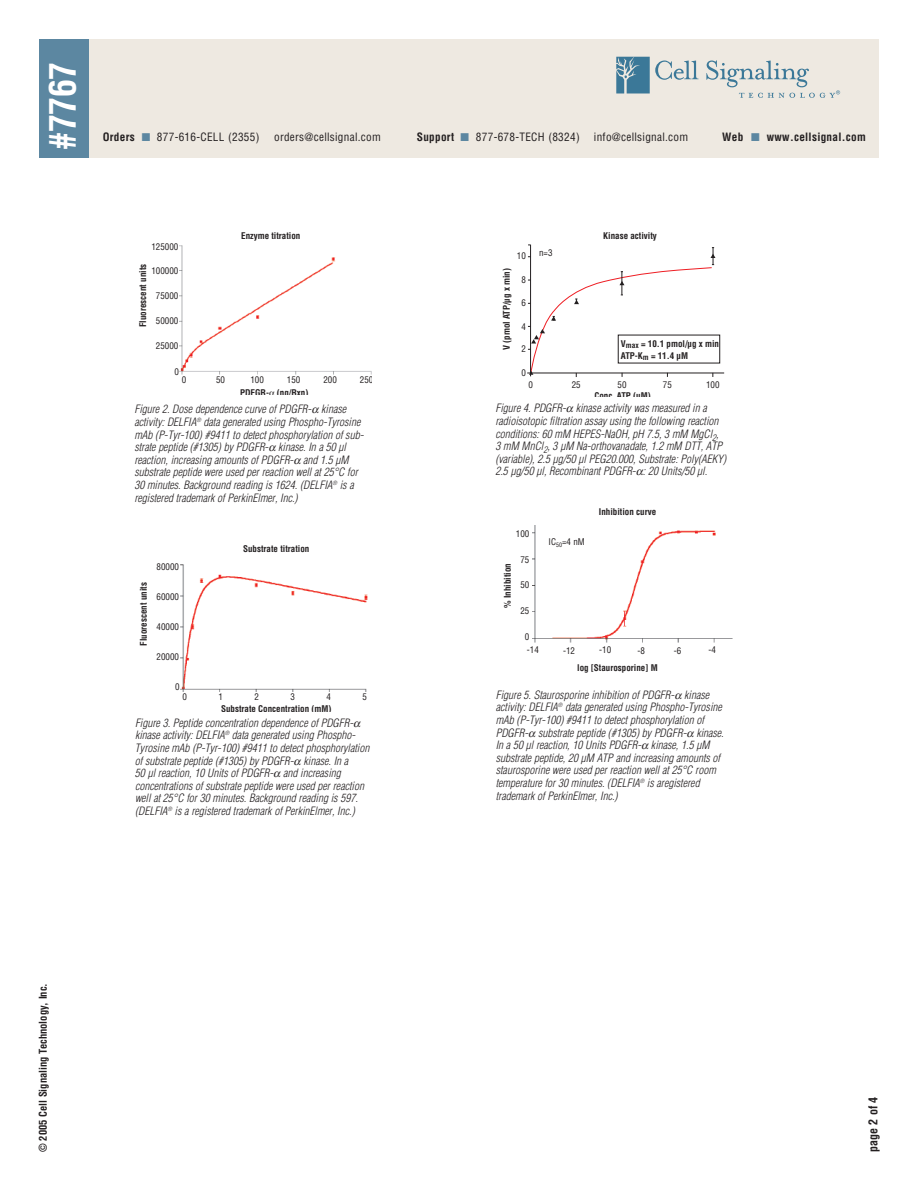
<style>
.page{position:relative;width:918px;height:1188px;background:#fff}
.page>*{position:absolute;margin:0;border:0;box-sizing:border-box;transform-origin:0 0}
.t1{font:700 condensed 36px "Helvetica";color:#fff}
.t2{font:700 condensed 12px "Helvetica";color:#231f20}
.t3{font:italic 300 condensed 11.25px/12.6px "Helvetica";color:#231f20}
.t4{font:condensed 11.25px "Helvetica";letter-spacing:.025em;color:#231f20}
.t5{font:700 condensed 11.25px "Helvetica";letter-spacing:.025em;color:#231f20}
.t6{font:700 condensed 10.5px "Helvetica";letter-spacing:-.005em;color:#231f20}
.t7{font:700 condensed 9px/12px "Helvetica";color:#231f20}
.t8{font:condensed 9px "Helvetica";color:#231f20}
.s1{font-weight:700}
.s2{color:#5c87a1}
</style>
<div class="page">
<div style="left:39px;top:39px;width:840px;height:119px;background:#eee9e1"></div>
<div style="left:39px;top:39px;width:49px;height:119px;background:#5c87a1"></div>
<svg style="left:616px;top:57px;width:82px;height:37px"></svg>
<svg style="left:706px;top:60px;width:134px;height:38px"></svg>
<svg style="left:527px;top:244px;width:198px;height:133px"></svg>
<svg style="left:180px;top:564px;width:188px;height:128px"></svg>
<svg style="left:532px;top:525px;width:201px;height:118px"></svg>
<svg style="left:179px;top:245px;width:192px;height:130px"></svg>
<h1 class="t1" style="left:42px;top:150px;width:89px;rotate:-90deg">#7767</h1>
<p class="t4" style="left:103px;top:131px;width:158px"><span class="s1">Orders</span> <span class="s2">■</span> 877-616-CELL (2355)</p>
<p class="t4" style="left:274px;top:131px;width:108px">orders@cellsignal.com</p>
<p class="t4" style="left:417px;top:131px;width:164px"><span class="s1">Support</span> <span class="s2">■</span> 877-678-TECH (8324)</p>
<p class="t4" style="left:594px;top:131px;width:96px">info@cellsignal.com</p>
<p class="t5" style="left:722px;top:131px;width:145px">Web <span class="s2">■</span> www.cellsignal.com</p>
<p class="t8" style="left:151px;top:242px;width:28px">125000</p>
<p class="t7" style="left:241px;top:229px;width:61px">Enzyme titration</p>
<p class="t7" style="left:137px;top:327px;width:65px;rotate:-90deg">Fluorescent units</p>
<p class="t8" style="left:151px;top:265px;width:28px">100000</p>
<p class="t8" style="left:156px;top:290px;width:24px">75000</p>
<p class="t8" style="left:156px;top:315px;width:24px">50000</p>
<p class="t8" style="left:156px;top:340px;width:24px">25000</p>
<p class="t8" style="left:174px;top:367px;width:6px">0</p>
<p class="t8" style="left:182px;top:374px;width:6px">0</p>
<p class="t8" style="left:216px;top:374px;width:10px">50</p>
<p class="t8" style="left:250px;top:374px;width:15px">100</p>
<p class="t8" style="left:287px;top:374px;width:15px">150</p>
<p class="t8" style="left:323px;top:374px;width:15px">200</p>
<p class="t8" style="left:360px;top:374px;width:15px">250</p>
<p class="t7" style="left:240px;top:387px;width:70px">PDFGR- (ng/Rxn)</p>
<p class="t3" style="left:134px;top:403px;width:231px">Figure 2. Dose dependence curve of PDGFR- kinase activity: DELFIA<sup>®</sup> data generated using Phospho-Tyrosine mAb (P-Tyr-100) #9411 to detect phosphorylation of sub&shy;strate peptide (#1305) by PDGFR- kinase. In a 50 µl reaction, increasing amounts of PDGFR- and 1.5 µM substrate peptide were used per reaction well at 25°C for 30 minutes. Background reading is 1624. (DELFIA<sup>®</sup> is a registered trademark of PerkinElmer, Inc.)</p>
<p class="t7" style="left:138px;top:646px;width:65px;rotate:-90deg">Fluorescent units</p>
<p class="t8" style="left:157px;top:562px;width:24px">80000</p>
<p class="t8" style="left:157px;top:592px;width:24px">60000</p>
<p class="t8" style="left:157px;top:622px;width:24px">40000</p>
<p class="t8" style="left:157px;top:652px;width:24px">20000</p>
<p class="t8" style="left:175px;top:682px;width:6px">0</p>
<p class="t7" style="left:243px;top:543px;width:68px">Substrate titration</p>
<p class="t8" style="left:182px;top:691px;width:6px">0</p>
<p class="t8" style="left:218px;top:691px;width:6px">1</p>
<p class="t8" style="left:254px;top:691px;width:6px">2</p>
<p class="t8" style="left:291px;top:691px;width:6px">3</p>
<p class="t8" style="left:327px;top:691px;width:6px">4</p>
<p class="t8" style="left:363px;top:691px;width:6px">5</p>
<p class="t7" style="left:221px;top:703px;width:112px">Substrate Concentration (mM)</p>
<p class="t3" style="left:135px;top:717px;width:236px">Figure 3. Peptide concentration dependence of PDGFR&shy;kinase activity: DELFIA<sup>®</sup> data generated using Phospho-Tyrosine mAb (P-Tyr-100) #9411 to detect phosphorylation of substrate peptide (#1305) by PDGFR- kinase. In a<br>50 µl reaction, 10 Units of PDGFR- and increasing concentrations of substrate peptide were used per reaction well at 25°C for 30 minutes. Background reading is 597. (DELFIA<sup>®</sup> is a registered trademark of PerkinElmer, Inc.)</p>
<p class="t8" style="left:517px;top:251px;width:10px">10</p>
<p class="t7" style="left:501px;top:350px;width:84px;rotate:-90deg">V (pmol ATP/µg x min)</p>
<p class="t8" style="left:522px;top:275px;width:6px">8</p>
<p class="t8" style="left:522px;top:297px;width:6px">6</p>
<p class="t8" style="left:522px;top:321px;width:6px">4</p>
<p class="t8" style="left:522px;top:344px;width:6px">2</p>
<p class="t8" style="left:522px;top:368px;width:6px">0</p>
<p class="t8" style="left:539px;top:247px;width:15px">n=3</p>
<p class="t7" style="left:603px;top:230px;width:55px">Kinase activity</p>
<p class="t7" style="left:621px;top:337px;width:100px">V<sub>max</sub> = 10.1 pmol/µg x min<br>ATP-K<sub>m</sub> = 11.4 µM</p>
<p class="t8" style="left:529px;top:379px;width:6px">0</p>
<p class="t8" style="left:572px;top:380px;width:10px">25</p>
<p class="t8" style="left:618px;top:379px;width:10px">50</p>
<p class="t8" style="left:663px;top:379px;width:10px">75</p>
<p class="t8" style="left:706px;top:379px;width:15px">100</p>
<p class="t7" style="left:594px;top:390px;width:58px">Conc. ATP (µM)</p>
<p class="t3" style="left:495px;top:402px;width:232px">Figure 4. PDGFR- kinase activity was measured in a radioisotopic filtration assay using the following reaction conditions: 60 mM HEPES-NaOH, pH 7.5, 3 mM MgCl<sub>2</sub>, 3 mM MnCl<sub>2</sub>, 3 µM Na-orthovanadate, 1.2 mM DTT, ATP (variable), 2.5 µg/50 µl PEG20.000, Substrate: Poly(AEKY)<br>2.5 µg/50 µl, Recombinant PDGFR- : 20 Units/50 µl.</p>
<p class="t8" style="left:516px;top:529px;width:15px">100</p>
<p class="t7" style="left:502px;top:608px;width:46px;rotate:-90deg">% Inhibition</p>
<p class="t8" style="left:520px;top:554px;width:10px">75</p>
<p class="t8" style="left:520px;top:580px;width:10px">50</p>
<p class="t8" style="left:520px;top:606px;width:10px">25</p>
<p class="t8" style="left:525px;top:631px;width:6px">0</p>
<p class="t8" style="left:549px;top:537px;width:38px">IC<sub>50</sub>=4 nM</p>
<p class="t7" style="left:599px;top:506px;width:59px">Inhibition curve</p>
<p class="t8" style="left:527px;top:645px;width:13px">-14</p>
<p class="t8" style="left:563px;top:645px;width:13px">-12</p>
<p class="t8" style="left:599px;top:645px;width:13px">-10</p>
<p class="t8" style="left:638px;top:645px;width:9px">-8</p>
<p class="t8" style="left:674px;top:645px;width:9px">-6</p>
<p class="t8" style="left:708px;top:645px;width:9px">-4</p>
<p class="t7" style="left:577px;top:662px;width:82px">log [Staurosporine] M</p>
<p class="t3" style="left:496px;top:689px;width:230px">Figure 5. Staurosporine inhibition of PDGFR- kinase activity: DELFIA<sup>®</sup> data generated using Phospho-Tyrosine mAb (P-Tyr-100) #9411 to detect phosphorylation of PDGFR- substrate peptide (#1305) by PDGFR- kinase.<br>In a 50 µl reaction, 10 Units PDGFR- kinase, 1.5 µM substrate peptide, 20 µM ATP and increasing amounts of staurosporine were used per reaction well at 25°C room temperature for 30 minutes. (DELFIA<sup>®</sup> is aregistered trademark of PerkinElmer, Inc.)</p>
<p class="t6" style="left:37px;top:1152px;width:170px;rotate:-90deg">© 2005 Cell Signaling Technology, Inc.</p>
<p class="t2" style="left:866px;top:1152px;width:57px;rotate:-90deg">page 2 of 4</p>
</div>
